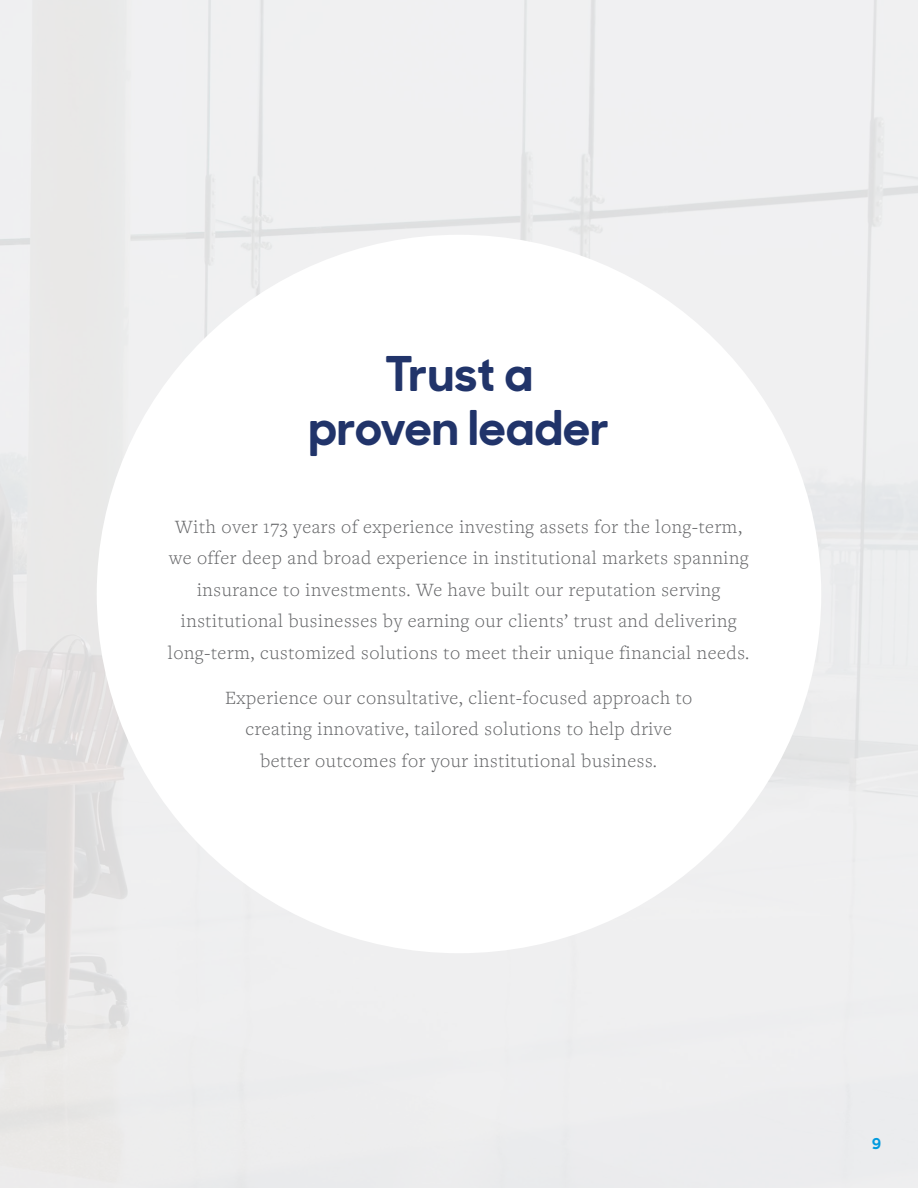
<style>
.page{position:relative;width:918px;height:1188px;background:#f1f1f2}
.page>*{position:absolute;margin:0;border:0;box-sizing:border-box;transform-origin:0 0}
.t1{font:700 48px/54px "MM Sharp Sans";letter-spacing:.01em;color:#21346a;text-align:center}
.t2{font:300 19.5px/31.5px "Freight Text Pro";letter-spacing:.03em;color:#636466;text-align:center}
.t3{font:700 15px "MM Sharp Sans";color:#009ade}
</style>
<div class="page">
<div style="left:97px;top:235px;width:724px;height:718px;background:#fff;border-radius:50%"></div>
<h1 class="t1" style="left:309px;top:343px;width:302px">Trust a proven leader</h1>
<p class="t2" style="left:168px;top:510px;width:583px">With over 173 years of experience investing assets for the long-term, we offer deep and broad experience in institutional markets spanning insurance to investments. We have built our reputation serving institutional businesses by earning our clients’ trust and delivering long-term, customized solutions to meet their unique financial needs.</p>
<p class="t2" style="left:225px;top:681px;width:469px">Experience our consultative, client-focused approach to creating innovative, tailored solutions to help drive better outcomes for your institutional business.</p>
<p class="t3" style="left:872px;top:1131px;width:11px">9</p>
</div>
